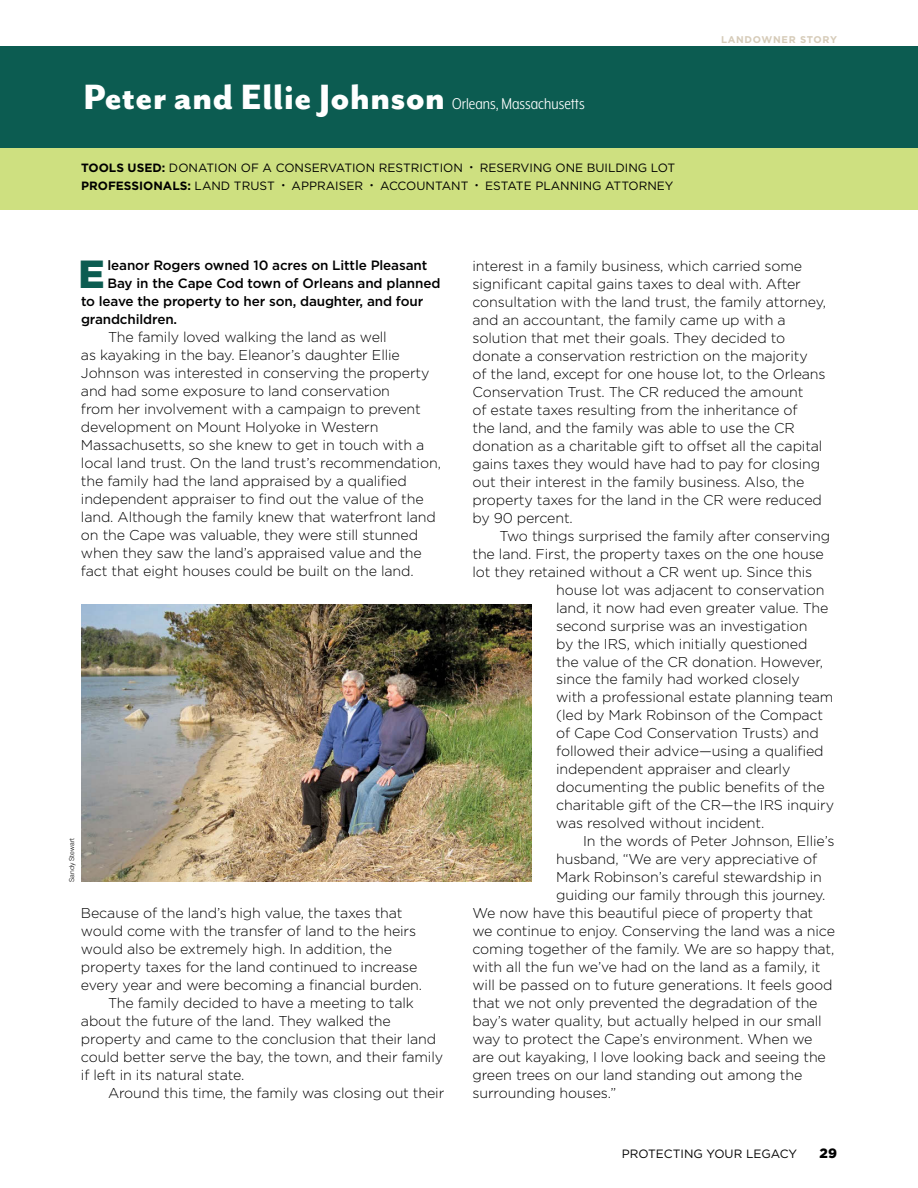
<style>
.page{position:relative;width:918px;height:1188px;background:#fff}
.page>*{position:absolute;margin:0;border:0;box-sizing:border-box;transform-origin:0 0}
.t1{font:800 40.5px "Mr Eaves San OT";color:#fff}
.t2{font:900 39.15px "Gotham";color:#0c5c51}
.t3{font:18px "Mr Eaves XL Mod Nar OT";color:#fff}
.t4{font:300 14.25px/18px "Gotham";letter-spacing:-.01em;color:#000}
.t5{font:500 13.5px "Gotham";letter-spacing:-.01em;color:#000}
.t6{font:900 13.5px "Gotham";color:#000}
.t7{font:12px/18px "Gotham";color:#000}
.t8{font:700 9.75px "Gotham";letter-spacing:.07em;color:#d6cbb8}
.t9{font:300 6.75px "Helvetica LT Std";color:#000}
.s1{font-weight:700}
.s2{font-family:"Helvetica LT Std";font-stretch:condensed;font-size:7.5px}
</style>
<div class="page">
<div style="left:0;top:46px;width:918px;height:102px;background:#0c5c51"></div>
<div style="left:0;top:148px;width:918px;height:62px;background:#cee080"></div>
<img style="left:81px;top:605px;width:450px;height:277px">
<h1 class="t1" style="left:83px;top:75px;width:364px">Peter and Ellie Johnson</h1>
<p class="t3" style="left:452px;top:95px;width:134px">Orleans, Massachusetts</p>
<p class="t7" style="left:81px;top:158px;width:596px"><span class="s1">TOOLS USED:</span> DONATION OF A CONSERVATION RESTRICTION <span class="s2">•</span> RESERVING ONE BUILDING LOT<br><span class="s1">PROFESSIONALS:</span> LAND TRUST <span class="s2">•</span> APPRAISER <span class="s2">•</span> ACCOUNTANT <span class="s2">•</span> ESTATE PLANNING ATTORNEY</p>
<p class="t8" style="left:721px;top:33px;width:117px">LANDOWNER STORY</p>
<h2 class="t2" style="left:79px;top:247px;width:28px">E</h2>
<p class="t5" style="left:108px;top:256px;width:321px">leanor Rogers owned 10 acres on Little Pleasant</p>
<p class="t5" style="left:108px;top:274px;width:334px">Bay in the Cape Cod town of Orleans and planned</p>
<p class="t5" style="left:81px;top:292px;width:344px">to leave the property to her son, daughter, and four</p>
<p class="t5" style="left:81px;top:310px;width:98px">grandchildren.</p>
<p class="t4" style="left:81px;top:328px;width:362px;text-indent:27px">The family loved walking the land as well<br>as kayaking in the bay. Eleanor’s daughter Ellie Johnson was interested in conserving the property and had some exposure to land conservation<br>from her involvement with a campaign to prevent development on Mount Holyoke in Western Massachusetts, so she knew to get in touch with a local land trust. On the land trust’s recommendation, the family had the land appraised by a qualified independent appraiser to find out the value of the land. Although the family knew that waterfront land on the Cape was valuable, they were still stunned when they saw the land’s appraised value and the fact that eight houses could be built on the land.</p>
<p class="t9" style="left:68px;top:882px;width:45px;rotate:-90deg">Sandy Stewart</p>
<p class="t4" style="left:81px;top:904px;width:323px">Because of the land’s high value, the taxes that</p>
<p class="t4" style="left:81px;top:922px;width:337px">would come with the transfer of land to the heirs</p>
<p class="t4" style="left:81px;top:940px;width:313px">would also be extremely high. In addition, the</p>
<p class="t4" style="left:81px;top:958px;width:338px">property taxes for the land continued to increase</p>
<p class="t4" style="left:81px;top:976px;width:343px">every year and were becoming a financial burden.</p>
<p class="t4" style="left:108px;top:994px;width:307px">The family decided to have a meeting to talk</p>
<p class="t4" style="left:81px;top:1012px;width:311px">about the future of the land. They walked the</p>
<p class="t4" style="left:81px;top:1030px;width:357px">property and came to the conclusion that their land</p>
<p class="t4" style="left:81px;top:1048px;width:364px">could better serve the bay, the town, and their family</p>
<p class="t4" style="left:81px;top:1066px;width:165px">if left in its natural state.</p>
<p class="t4" style="left:108px;top:1084px;width:338px">Around this time, the family was closing out their</p>
<p class="t4" style="left:473px;top:256px;width:355px">interest in a family business, which carried some significant capital gains taxes to deal with. After consultation with the land trust, the family attorney, and an accountant, the family came up with a solution that met their goals. They decided to donate a conservation restriction on the majority<br>of the land, except for one house lot, to the Orleans Conservation Trust. The CR reduced the amount<br>of estate taxes resulting from the inheritance of<br>the land, and the family was able to use the CR donation as a charitable gift to offset all the capital gains taxes they would have had to pay for closing out their interest in the family business. Also, the property taxes for the land in the CR were reduced by 90 percent.</p>
<p class="t4" style="left:500px;top:526px;width:332px">Two things surprised the family after conserving</p>
<p class="t4" style="left:473px;top:544px;width:353px">the land. First, the property taxes on the one house</p>
<p class="t4" style="left:473px;top:562px;width:341px">lot they retained without a CR went up. Since this</p>
<p class="t4" style="left:556px;top:580px;width:270px">house lot was adjacent to conservation</p>
<p class="t4" style="left:556px;top:598px;width:274px">land, it now had even greater value. The</p>
<p class="t4" style="left:556px;top:616px;width:253px">second surprise was an investigation</p>
<p class="t4" style="left:556px;top:634px;width:253px">by the IRS, which initially questioned</p>
<p class="t4" style="left:556px;top:652px;width:268px">the value of the CR donation. However,</p>
<p class="t4" style="left:556px;top:670px;width:245px">since the family had worked closely</p>
<p class="t4" style="left:556px;top:688px;width:279px">with a professional estate planning team</p>
<p class="t4" style="left:556px;top:706px;width:269px">(led by Mark Robinson of the Compact</p>
<p class="t4" style="left:556px;top:724px;width:264px">of Cape Cod Conservation Trusts) and</p>
<p class="t4" style="left:556px;top:742px;width:269px">followed their advice—using a qualified</p>
<p class="t4" style="left:556px;top:760px;width:236px">independent appraiser and clearly</p>
<p class="t4" style="left:556px;top:778px;width:270px">documenting the public benefits of the</p>
<p class="t4" style="left:556px;top:796px;width:280px">charitable gift of the CR—the IRS inquiry</p>
<p class="t4" style="left:556px;top:814px;width:210px">was resolved without incident.</p>
<p class="t4" style="left:583px;top:832px;width:253px">In the words of Peter Johnson, Ellie’s</p>
<p class="t4" style="left:556px;top:850px;width:263px">husband, “We are very appreciative of</p>
<p class="t4" style="left:556px;top:868px;width:267px">Mark Robinson’s careful stewardship in</p>
<p class="t4" style="left:556px;top:886px;width:271px">guiding our family through this journey.</p>
<p class="t4" style="left:473px;top:904px;width:342px">We now have this beautiful piece of property that</p>
<p class="t4" style="left:473px;top:922px;width:364px">we continue to enjoy. Conserving the land was a nice</p>
<p class="t4" style="left:473px;top:940px;width:363px">coming together of the family. We are so happy that,</p>
<p class="t4" style="left:473px;top:958px;width:350px">with all the fun we’ve had on the land as a family, it</p>
<p class="t4" style="left:473px;top:976px;width:361px">will be passed on to future generations. It feels good</p>
<p class="t4" style="left:473px;top:994px;width:347px">that we not only prevented the degradation of the</p>
<p class="t4" style="left:473px;top:1012px;width:351px">bay’s water quality, but actually helped in our small</p>
<p class="t4" style="left:473px;top:1030px;width:341px">way to protect the Cape’s environment. When we</p>
<p class="t4" style="left:473px;top:1048px;width:355px">are out kayaking, I love looking back and seeing the</p>
<p class="t4" style="left:473px;top:1066px;width:331px">green trees on our land standing out among the</p>
<p class="t4" style="left:473px;top:1084px;width:145px">surrounding houses.”</p>
<p class="t7" style="left:622px;top:1144px;width:177px">PROTECTING YOUR LEGACY</p>
<p class="t6" style="left:820px;top:1143px;width:19px">29</p>
</div>
